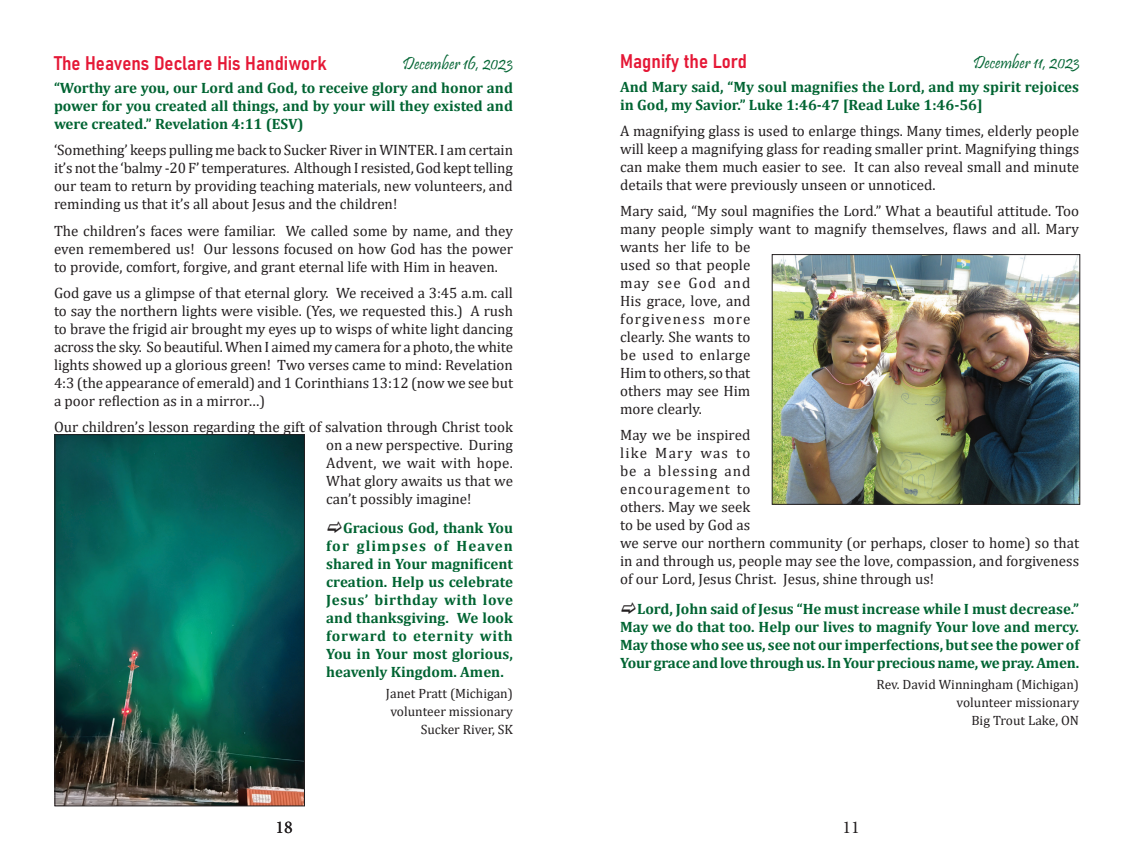
<style>
.page{position:relative;width:1134px;height:864px;background:#fff}
.page>*{position:absolute;margin:0;border:0;box-sizing:border-box;transform-origin:0 0}
.Dev_heading{font:19.5px "Bahnschrift";color:#e51836}
.Dev_date{font:18px "Pristina";color:#006432}
.t1{font:18px "Minion Pro";color:#231f20}
.Dev_body{font:15px/18px "Cambria";color:#231f20;text-align:justify}
.Dev_prayer{font:700 15px/18px "Cambria";letter-spacing:-.01em;color:#006432;text-align:justify}
.Dev_scripture{font:700 15px/18px "Cambria";color:#006432}
.Dev_author{font:13.5px "Cambria";color:#231f20}
</style>
<div class="page">
<img style="left:774px;top:256px;width:304px;height:247px">
<div style="left:772px;top:254px;width:308px;height:251px;border:1px solid #231f20"></div>
<img style="left:57px;top:436px;width:246px;height:368px">
<div style="left:55px;top:434px;width:250px;height:372px;border:1px solid #231f20"></div>
<p class="Dev_heading" style="left:54px;top:48px;width:274px">The Heavens Declare His Handiwork</p>
<p class="Dev_date" style="left:973px;top:52px;width:108px">December 11, 2023</p>
<p class="Dev_scripture" style="left:54px;top:79px;width:460px;text-align:justify">“Worthy are you, our Lord and God, to receive glory and honor and power for you created all things, and by your will they existed and were created.” Revelation 4:11 (ESV)</p>
<p class="Dev_body" style="left:54px;top:141px;width:461px">‘Something’ keeps pulling me back to Sucker River in WINTER. I am certain it’s not the ‘balmy -20 F’ temperatures. Although I resisted, God kept telling our team to return by providing teaching materials, new volunteers, and reminding us that it’s all about Jesus and the children!</p>
<p class="Dev_body" style="left:54px;top:221px;width:461px">The children’s faces were familiar. We called some by name, and they even remembered us! Our lessons focused on how God has the power to provide, comfort, forgive, and grant eternal life with Him in heaven.</p>
<p class="Dev_body" style="left:54px;top:283px;width:461px">God gave us a glimpse of that eternal glory. We received a 3:45 a.m. call to say the northern lights were visible. (Yes, we requested this.) A rush to brave the frigid air brought my eyes up to wisps of white light dancing across the sky. So beautiful. When I aimed my camera for a photo, the white lights showed up a glorious green! Two verses came to mind: Revelation 4:3 (the appearance of emerald) and 1 Corinthians 13:12 (now we see but a poor reflection as in a mirror…)</p>
<p class="Dev_body" style="left:326px;top:418px;width:188px;text-indent:-272px">Our children’s lesson regarding the gift of salvation through Christ took on a new perspective. During Advent, we wait with hope.<br>What glory awaits us that we can’t possibly imagine!</p>
<p class="Dev_prayer" style="left:326px;top:519px;width:188px;text-indent:17px">Gracious God, thank You for glimpses of Heaven shared in Your magnificent creation. Help us celebrate Jesus’ birthday with love and thanksgiving. We look forward to eternity with You in Your most glorious, heavenly Kingdom. Amen.</p>
<p class="Dev_author" style="left:386px;top:686px;width:129px">Janet Pratt (Michigan)</p>
<p class="Dev_author" style="left:390px;top:704px;width:124px">volunteer missionary</p>
<p class="Dev_author" style="left:421px;top:722px;width:94px">Sucker River, SK</p>
<p class="Dev_date" style="left:403px;top:54px;width:112px">December 16, 2023</p>
<p class="Dev_heading" style="left:620px;top:47px;width:129px">Magnify the Lord</p>
<p class="Dev_scripture" style="left:620px;top:77px;width:460px">And Mary said, “My soul magnifies the Lord, and my spirit rejoices in God, my Savior.” Luke 1:46-47 [Read Luke 1:46-56]</p>
<p class="Dev_body" style="left:620px;top:122px;width:461px">A magnifying glass is used to enlarge things. Many times, elderly people will keep a magnifying glass for reading smaller print. Magnifying things can make them much easier to see. It can also reveal small and minute details that were previously unseen or unnoticed.</p>
<p class="Dev_body" style="left:620px;top:202px;width:461px;text-align:left">Mary said, “My soul magnifies the Lord.” What a beautiful attitude. Too many people simply want to magnify themselves, flaws and all. Mary wants her life to be<br>used so that people<br>may see God and<br>His grace, love, and<br>forgiveness more<br>clearly. She wants to<br>be used to enlarge<br>Him to others, so that<br>others may see Him<br>more clearly.</p>
<p class="Dev_body" style="left:620px;top:426px;width:461px;text-align:left">May we be inspired<br>like Mary was to<br>be a blessing and<br>encouragement to<br>others. May we seek<br>to be used by God as<br>we serve our northern community (or perhaps, closer to home) so that in and through us, people may see the love, compassion, and forgiveness of our Lord, Jesus Christ. Jesus, shine through us!</p>
<p class="Dev_prayer" style="left:620px;top:599px;width:461px;text-indent:17px">Lord, John said of Jesus “He must increase while I must decrease.” May we do that too. Help our lives to magnify Your love and mercy.<br>May those who see us, see not our imperfections, but see the power of Your grace and love through us. In Your precious name, we pray. Amen.</p>
<p class="Dev_author" style="left:877px;top:676px;width:204px">Rev. David Winningham (Michigan)</p>
<p class="Dev_author" style="left:957px;top:694px;width:124px">volunteer missionary</p>
<p class="Dev_author" style="left:971px;top:712px;width:109px">Big Trout Lake, ON</p>
<p class="t1" style="left:275px;top:815px;width:19px">18</p>
<p class="t1" style="left:842px;top:815px;width:19px">11</p>
</div>
